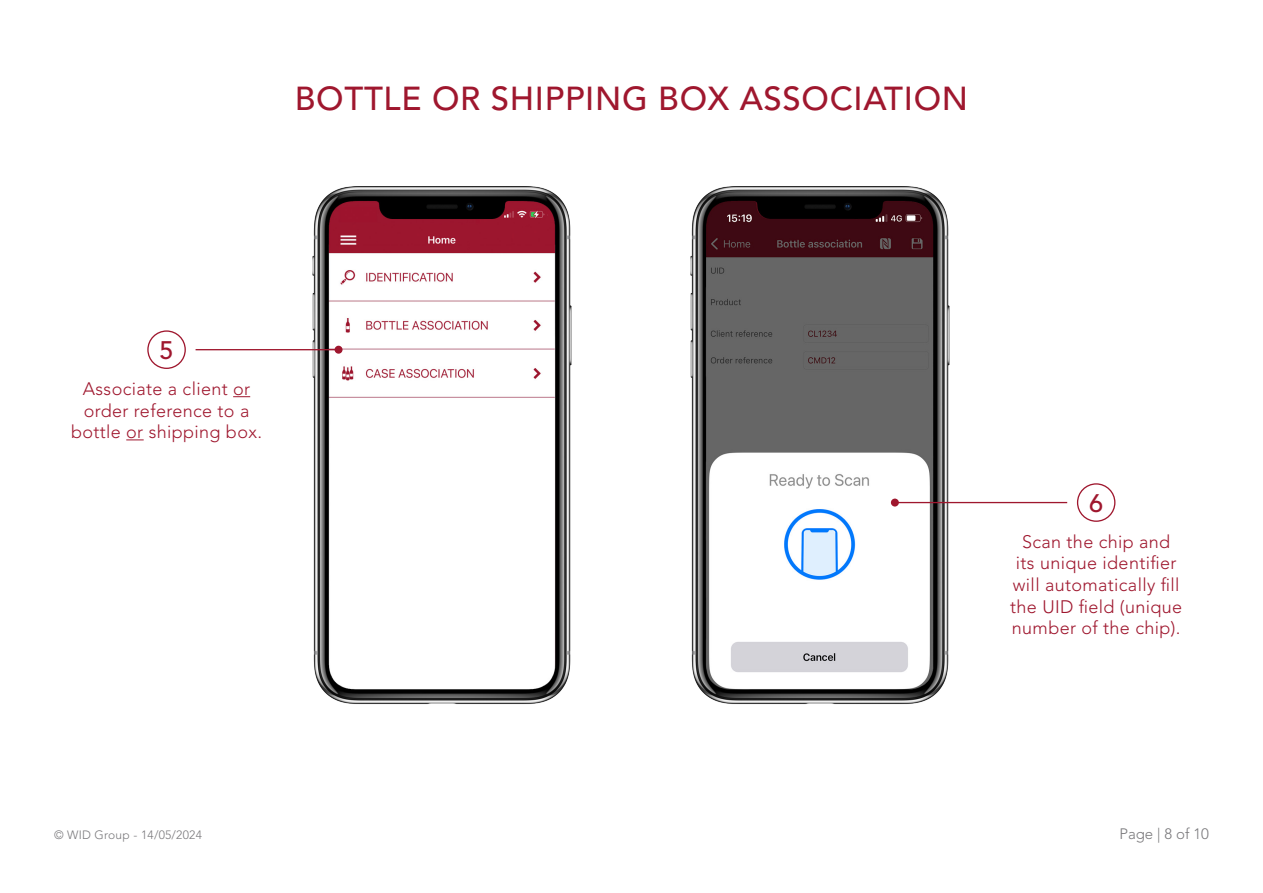
<style>
.page{position:relative;width:1263px;height:893px;background:#fff}
.page>*{position:absolute;margin:0;border:0;box-sizing:border-box;transform-origin:0 0}
.t1{font:500 33px "Avenir LT Std";letter-spacing:.02em;color:#9f172e}
.t2{font:500 25.2px "Avenir LT Std";color:#9f172e}
.t3{font:300 18px/21.6px "Avenir LT Std";letter-spacing:.02em;color:#9f172e;text-align:center}
.t4{font:300 15px "Avenir LT Std";color:#79787b}
.t5{font:300 12px "Avenir LT Std";letter-spacing:.02em;color:#79787b}
</style>
<div class="page">
<div style="left:147px;top:330px;width:39px;height:39px;border:1px solid #9f172e;border-radius:50%"></div>
<div style="left:1077px;top:483px;width:38px;height:39px;border:1px solid #9f172e;border-radius:50%"></div>
<img style="left:312px;top:187px;width:260px;height:517px">
<hr style="left:196px;top:349px;width:144px;height:1px;background:#9f172e">
<img style="left:690px;top:187px;width:261px;height:517px">
<div style="left:335px;top:346px;width:8px;height:8px;background:#9f172e;border-radius:50%"></div>
<svg style="left:233px;top:396px;width:17px;height:1px"></svg>
<svg style="left:126px;top:439px;width:18px;height:1px"></svg>
<hr style="left:894px;top:502px;width:173px;height:1px;background:#9f172e">
<div style="left:891px;top:499px;width:8px;height:8px;background:#9f172e;border-radius:50%"></div>
<p class="t1" style="left:295px;top:79px;width:675px">BOTTLE OR SHIPPING BOX ASSOCIATION</p>
<p class="t2" style="left:160px;top:336px;width:16px">5</p>
<p class="t3" style="left:71px;top:378px;width:192px">Associate a client or order reference to a bottle or shipping box.</p>
<p class="t2" style="left:1089px;top:489px;width:16px">6</p>
<p class="t3" style="left:1010px;top:531px;width:173px">Scan the chip and<br>its unique identifier will automatically fill the UID field (unique number of the chip).</p>
<p class="t5" style="left:54px;top:828px;width:149px">© WID Group - 14/05/2024</p>
<p class="t4" style="left:1119px;top:825px;width:91px">Page | 8 of 10</p>
</div>
